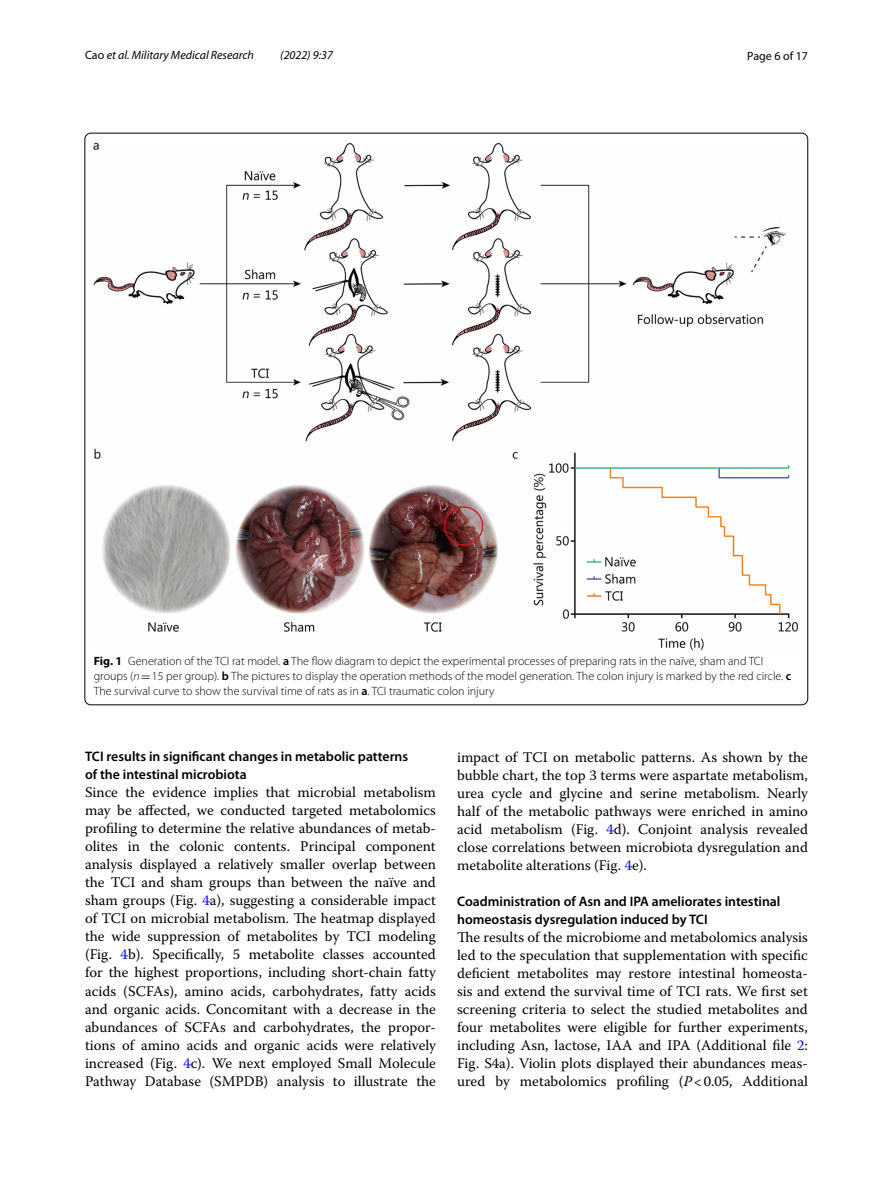
<style>
.page{position:relative;width:893px;height:1187px;background:#fff}
.page>*{position:absolute;margin:0;border:0;box-sizing:border-box;transform-origin:0 0}
.t1{font:14.7px/18px "Warnock Pro";color:#000;text-align:justify}
.t2{font:600 13.8px/18px "Myriad Pro";color:#000}
.t3{font:300 12px/15px "Myriad Pro";color:#000}
.t4{font:italic 12px "Myriad Pro";color:#000}
.t5{font:12px "Myriad Pro";color:#000}
.s1{font-style:normal}
.s2{font-weight:700}
.s3{font-weight:600}
.s4{font-style:italic}
.s5{font-family:"MTSY";font-weight:400}
.s6{color:#00f}
</style>
<div class="page">
<img style="left:93px;top:142px;width:706px;height:508px">
<p class="t4" style="left:85px;top:48px;width:170px"><span class="s1">Cao</span> et al. Military Medical Research</p>
<p class="t4" style="left:280px;top:48px;width:54px">(2022) 9:37</p>
<p class="t5" style="left:747px;top:48px;width:62px">Page 6 of 17</p>
<p class="t3" style="left:94px;top:654px;width:699px"><span class="s2">Fig. 1</span> Generation of the TCI rat model. <span class="s3">a</span> The flow diagram to depict the experimental processes of preparing rats in the naïve, sham and TCI groups (<span class="s4">n</span><span class="s5">=</span>15 per group). <span class="s3">b</span> The pictures to display the operation methods of the model generation. The colon injury is marked by the red circle. <span class="s3">c<br></span>The survival curve to show the survival time of rats as in <span class="s3">a</span>. TCI traumatic colon injury</p>
<p class="t2" style="left:85px;top:747px;width:325px">TCI results in significant changes in metabolic patterns of the intestinal microbiota</p>
<p class="t1" style="left:85px;top:783px;width:352px">Since the evidence implies that microbial metabolism may be affected, we conducted targeted metabolomics profiling to determine the relative abundances of metab&shy;olites in the colonic contents. Principal component analysis displayed a relatively smaller overlap between the TCI and sham groups than between the naïve and sham groups (Fig. <span class="s6">4</span>a), suggesting a considerable impact of TCI on microbial metabolism. The heatmap displayed the wide suppression of metabolites by TCI modeling (Fig. <span class="s6">4</span>b). Specifically, 5 metabolite classes accounted for the highest proportions, including short-chain fatty acids (SCFAs), amino acids, carbohydrates, fatty acids and organic acids. Concomitant with a decrease in the abundances of SCFAs and carbohydrates, the propor&shy;tions of amino acids and organic acids were relatively increased (Fig. <span class="s6">4</span>c). We next employed Small Molecule Pathway Database (SMPDB) analysis to illustrate the</p>
<p class="t1" style="left:457px;top:747px;width:352px">impact of TCI on metabolic patterns. As shown by the bubble chart, the top 3 terms were aspartate metabolism, urea cycle and glycine and serine metabolism. Nearly half of the metabolic pathways were enriched in amino acid metabolism (Fig. <span class="s6">4</span>d). Conjoint analysis revealed close correlations between microbiota dysregulation and metabolite alterations (Fig. <span class="s6">4</span>e).</p>
<p class="t2" style="left:457px;top:891px;width:325px">Coadministration of Asn and IPA ameliorates intestinal homeostasis dysregulation induced by TCI</p>
<p class="t1" style="left:457px;top:927px;width:352px">The results of the microbiome and metabolomics analysis led to the speculation that supplementation with specific deficient metabolites may restore intestinal homeosta&shy;sis and extend the survival time of TCI rats. We first set screening criteria to select the studied metabolites and four metabolites were eligible for further experiments, including Asn, lactose, IAA and IPA (Additional file <span class="s6">2</span>:<br>Fig. S4a). Violin plots displayed their abundances meas&shy;ured by metabolomics profiling (<span class="s4">P</span>&lt;0.05, Additional</p>
</div>
